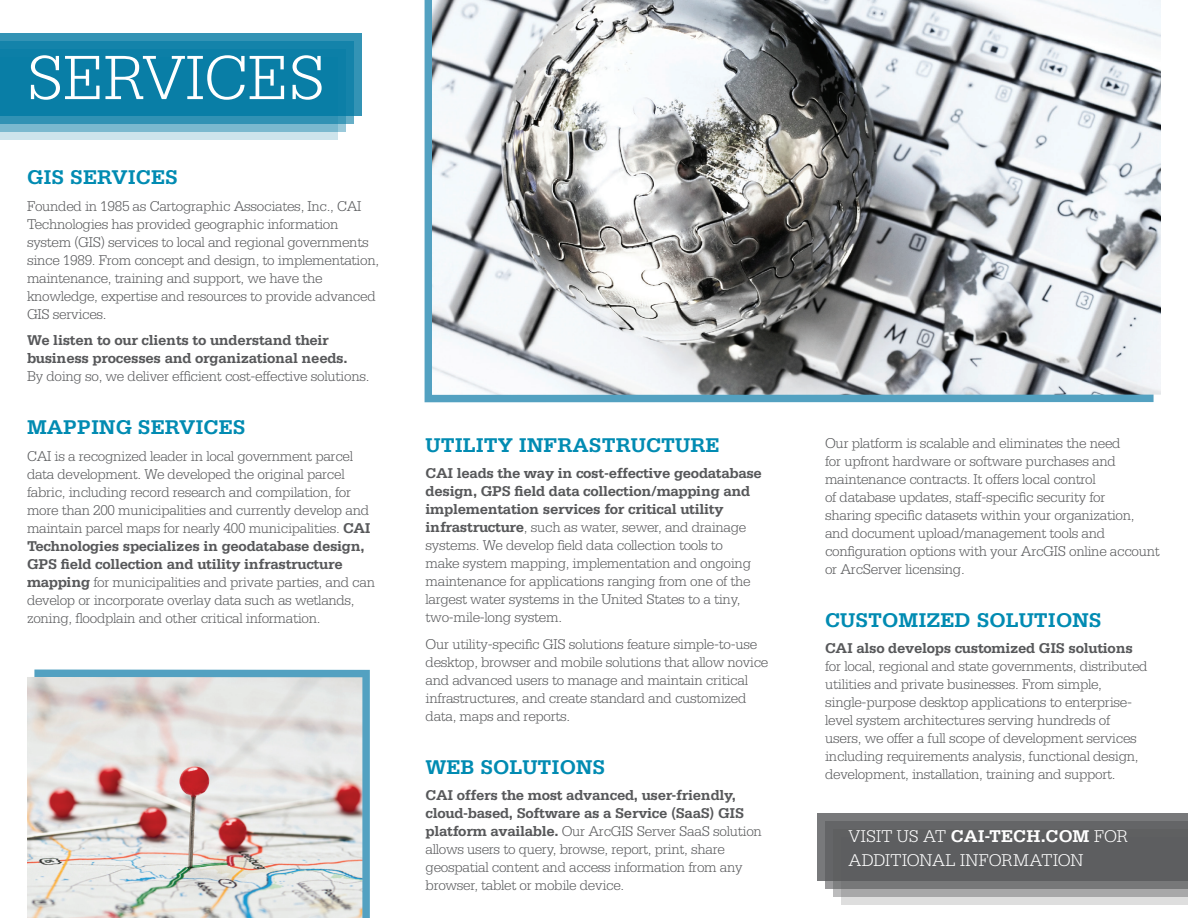
<style>
.page{position:relative;width:1188px;height:918px;background:#fff}
.page>*{position:absolute;margin:0;border:0;box-sizing:border-box;transform-origin:0 0}
.t1{font:300 66px "Serifa Std";color:#fff}
.headers{font:700 21px "Serifa Std";color:#018bb2}
.headers-2{font:300 18px/24px "Serifa Std";color:#fff}
.body{font:300 15px/18px "Serifa Std";letter-spacing:-.02em;color:#57585a}
.body-2{font:700 15px/18px "Serifa Std";letter-spacing:-.02em;color:#57585a}
.s1{font-weight:300}
.s2{font-weight:700}
</style>
<div class="page">
<div style="left:842px;top:837px;width:346px;height:67px;background:linear-gradient(to right,#dedede,#dedede)"></div>
<div style="left:834px;top:829px;width:354px;height:67px;background:linear-gradient(to right,#a9a9aa,#a7a7a8)"></div>
<div style="left:826px;top:821px;width:362px;height:67px;background:linear-gradient(to right,#7a7b7c,#767778)"></div>
<div style="left:818px;top:813px;width:370px;height:67px;background:#57585a"></div>
<div style="left:0;top:57px;width:338px;height:83px;background:#cde4ec"></div>
<div style="left:0;top:49px;width:346px;height:83px;background:#7bb9cf"></div>
<div style="left:0;top:41px;width:354px;height:83px;background:#3192b4"></div>
<svg style="left:0;top:33px;width:362px;height:83px;background:#0f81a8"></svg>
<div style="left:34px;top:670px;width:336px;height:248px;background:#53a1c1"></div>
<div style="left:425px;top:0;width:729px;height:402px;background:#53a1c1"></div>
<img style="left:27px;top:677px;width:335px;height:241px">
<img style="left:432px;top:0;width:729px;height:395px">
<p class="t1" style="left:27px;top:41px;width:300px">SERVICES</p>
<p class="headers" style="left:27px;top:165px;width:152px">GIS SERVICES</p>
<p class="body" style="left:27px;top:197px;width:354px">Founded in 1985 as Cartographic Associates, Inc., CAI Technologies has provided geographic information system (GIS) services to local and regional governments since 1989. From concept and design, to implementation, maintenance, training and support, we have the knowledge, expertise and resources to provide advanced GIS services.</p>
<p class="body-2" style="left:27px;top:331px;width:344px">We listen to our clients to understand their business processes and organizational needs.<br><span class="s1">By doing so, we deliver efficient cost-effective solutions.</span></p>
<p class="headers" style="left:27px;top:415px;width:220px">MAPPING SERVICES</p>
<p class="body" style="left:27px;top:447px;width:350px">CAI is a recognized leader in local government parcel data development. We developed the original parcel fabric, including record research and compilation, for more than 200 municipalities and currently develop and maintain parcel maps for nearly 400 municipalities. <span class="s2">CAI Technologies specializes in geodatabase design, GPS field collection and utility infrastructure mapping</span> for municipalities and private parties, and can develop or incorporate overlay data such as wetlands, zoning, floodplain and other critical information.</p>
<p class="headers" style="left:426px;top:432px;width:295px">UTILITY INFRASTRUCTURE</p>
<p class="body" style="left:426px;top:465px;width:338px"><span class="s2">CAI leads the way in cost-effective geodatabase design, GPS field data collection/mapping and implementation services for critical utility infrastructure</span>, such as water, sewer, and drainage systems. We develop field data collection tools to<br>make system mapping, implementation and ongoing maintenance for applications ranging from one of the largest water systems in the United States to a tiny, two-mile-long system.</p>
<p class="body" style="left:426px;top:635px;width:344px">Our utility-specific GIS solutions feature simple-to-use desktop, browser and mobile solutions that allow novice and advanced users to manage and maintain critical infrastructures, and create standard and customized data, maps and reports.</p>
<p class="headers" style="left:426px;top:755px;width:181px">WEB SOLUTIONS</p>
<p class="body" style="left:426px;top:787px;width:338px"><span class="s2">CAI offers the most advanced, user-friendly, cloud-based, Software as a Service (SaaS) GIS platform available.</span> Our ArcGIS Server SaaS solution allows users to query, browse, report, print, share geospatial content and access information from any browser, tablet or mobile device.</p>
<p class="body" style="left:825px;top:434px;width:336px">Our platform is scalable and eliminates the need<br>for upfront hardware or software purchases and maintenance contracts. It offers local control<br>of database updates, staff-specific security for<br>sharing specific datasets within your organization, and document upload/management tools and configuration options with your ArcGIS online account or ArcServer licensing.</p>
<p class="headers" style="left:825px;top:607px;width:278px">CUSTOMIZED SOLUTIONS</p>
<p class="body" style="left:825px;top:640px;width:324px"><span class="s2">CAI also develops customized GIS solutions </span>for local, regional and state governments, distributed utilities and private businesses. From simple, single-purpose desktop applications to enterprise&shy;level system architectures serving hundreds of users, we offer a full scope of development services including requirements analysis, functional design, development, installation, training and support.</p>
<p class="headers-2" style="left:848px;top:825px;width:281px">VISIT US AT <span class="s2">CAI-TECH.COM</span> FOR<br>ADDITIONAL INFORMATION</p>
</div>
